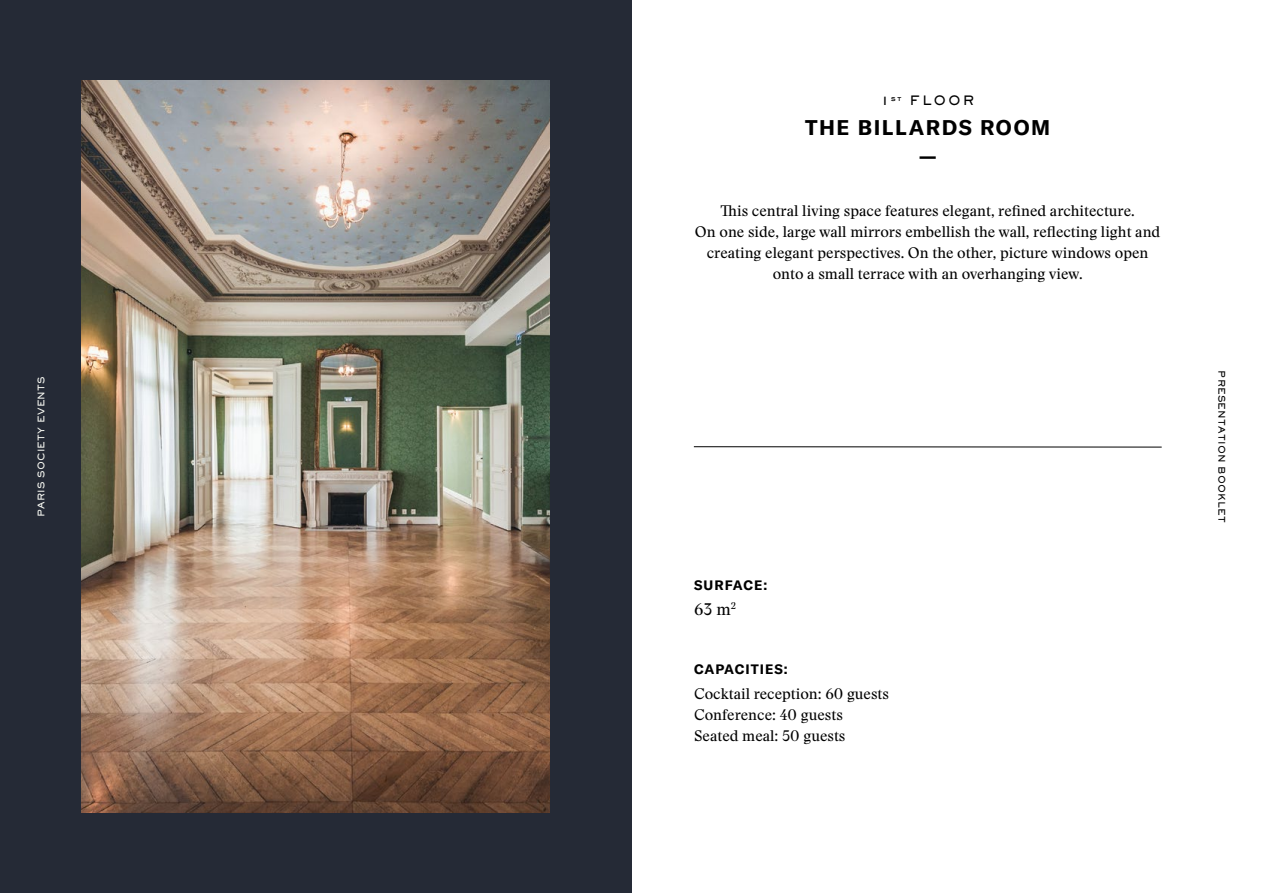
<style>
.page{position:relative;width:1263px;height:893px;background:#fff}
.page>*{position:absolute;margin:0;border:0;box-sizing:border-box;transform-origin:0 0}
.t1{font:700 21px "GT America";letter-spacing:.075em;color:#000}
.t2{font:700 21px "GT America";color:#000}
.t3{font:16.5px "Stanley";color:#000}
.t4{font:15px/21px "Stanley";color:#000;text-align:center}
.t5{font:700 13.5px "GT America";letter-spacing:.075em;color:#000}
.t6{font:800 12.75px "Sackers Gothic Std";letter-spacing:.15em;color:#000}
.t7{font:800 9px "Sackers Gothic Std";letter-spacing:.025em;color:#000}
.t8{font:800 9px "Sackers Gothic Std";letter-spacing:.025em;color:#f8f9f3}
</style>
<div class="page">
<div style="left:0;top:0;width:631px;height:893px;background:#252a36"></div>
<img style="left:82px;top:81px;width:468px;height:731px">
<hr style="left:694px;top:446px;width:468px;height:1px;background:#000">
<p class="t6" style="left:881px;top:92px;width:94px">1<sup>st</sup> FLOOR</p>
<h1 class="t1" style="left:805px;top:115px;width:247px">THE BILLARDS ROOM</h1>
<h1 class="t2" style="left:919px;top:145px;width:19px">—</h1>
<p class="t4" style="left:695px;top:201px;width:467px">This central living space features elegant, refined architecture.<br>On one side, large wall mirrors embellish the wall, reflecting light and creating elegant perspectives. On the other, picture windows open onto a small terrace with an overhanging view.</p>
<p class="t8" style="left:35px;top:517px;width:142px;rotate:-90deg">PARIS SOCIETY EVENTS</p>
<p class="t7" style="left:1228px;top:370px;width:154px;rotate:90deg">PRESENTATION BOOKLET</p>
<p class="t5" style="left:694px;top:576px;width:75px">SURFACE:</p>
<p class="t3" style="left:694px;top:598px;width:43px">63 m<sup>2</sup></p>
<p class="t5" style="left:694px;top:661px;width:95px">CAPACITIES:</p>
<p class="t4" style="left:694px;top:684px;width:196px;text-align:left">Cocktail reception: 60 guests<br>Conference: 40 guests<br>Seated meal: 50 guests</p>
</div>
